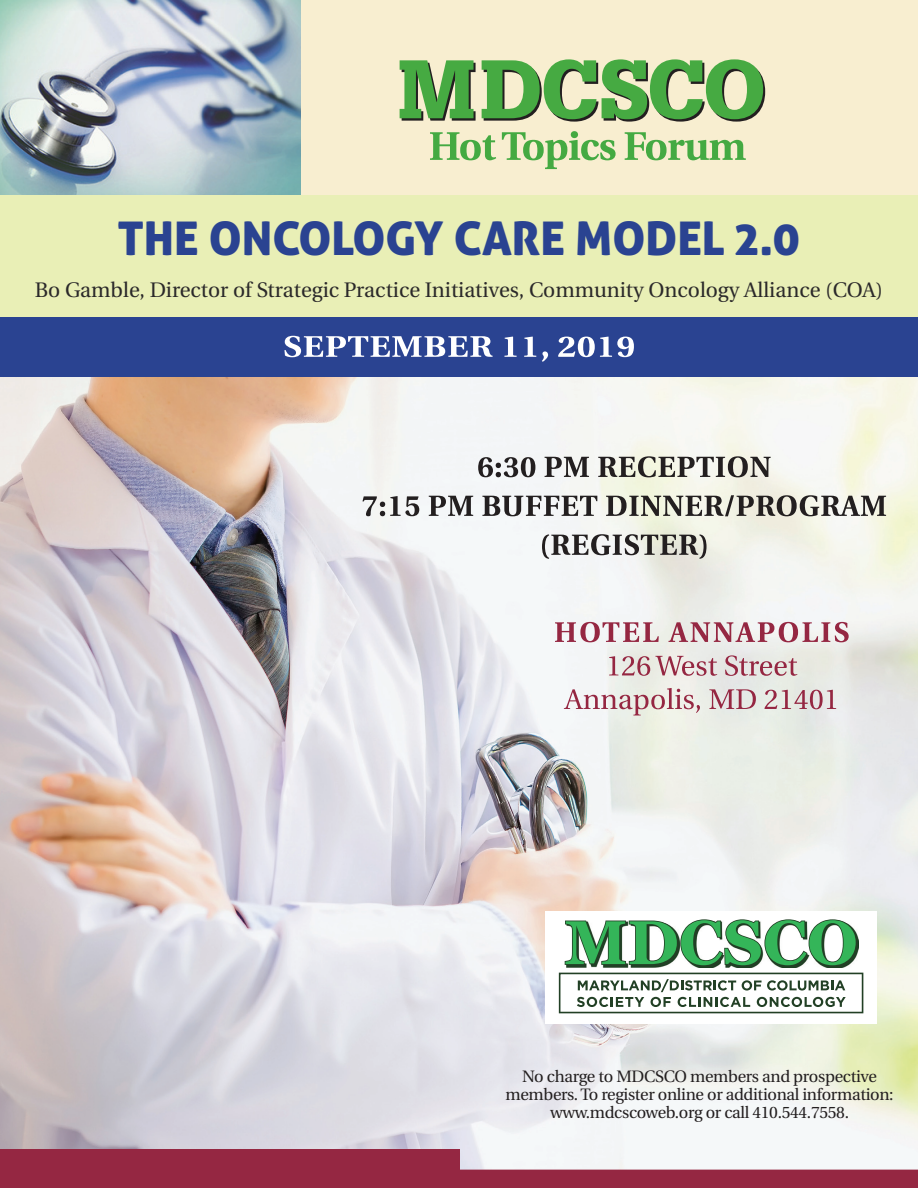
<style>
.page{position:relative;width:918px;height:1188px;background:#fff}
.page>*{position:absolute;margin:0;border:0;box-sizing:border-box;transform-origin:0 0}
.t1{font:46.5px "Aller Display";color:#2a4391}
.t2{font:21px "Utopia";color:#2b292a}
.t3{font:16.5px/18px "Utopia";letter-spacing:-.02em;color:#231f20;text-align:center}
</style>
<div class="page">
<div style="left:0;top:194px;width:918px;height:128px;background:#e9efb6"></div>
<img style="left:0;top:377px;width:918px;height:793px">
<div style="left:0;top:0;width:918px;height:194px;background:#f8eed0"></div>
<svg style="left:430px;top:131px;width:316px;height:38px"></svg>
<svg style="left:400px;top:59px;width:365px;height:63px"></svg>
<img style="left:0;top:0;width:301px;height:194px">
<svg style="left:542px;top:534px;width:165px;height:25px"></svg>
<svg style="left:362px;top:495px;width:524px;height:21px"></svg>
<svg style="left:478px;top:456px;width:293px;height:21px"></svg>
<div style="left:545px;top:911px;width:332px;height:113px;background:#fff"></div>
<svg style="left:559px;top:973px;width:304px;height:40px"></svg>
<img style="left:566px;top:934px;width:292px;height:34px">
<svg style="left:564px;top:919px;width:293px;height:48px"></svg>
<div style="left:0;top:1149px;width:459px;height:39px;background:#952742"></div>
<div style="left:3px;top:1170px;width:915px;height:18px;background:#952742"></div>
<div style="left:0;top:317px;width:918px;height:60px;background:#2a4391"></div>
<svg style="left:284px;top:336px;width:350px;height:26px"></svg>
<svg style="left:564px;top:688px;width:272px;height:27px;background:#d9c6c7"></svg>
<svg style="left:609px;top:655px;width:188px;height:21px;background:#d3b8bb"></svg>
<svg style="left:555px;top:622px;width:294px;height:20px"></svg>
<h1 class="t1" style="left:118px;top:208px;width:684px">THE ONCOLOGY CARE MODEL 2.0</h1>
<p class="t2" style="left:35px;top:278px;width:850px">Bo Gamble, Director of Strategic Practice Initiatives, Community Oncology Alliance (COA)</p>
<p class="t3" style="left:506px;top:1067px;width:390px">No charge to MDCSCO members and prospective members. To register online or additional information: www.mdcscoweb.org or call 410.544.7558.</p>
</div>
